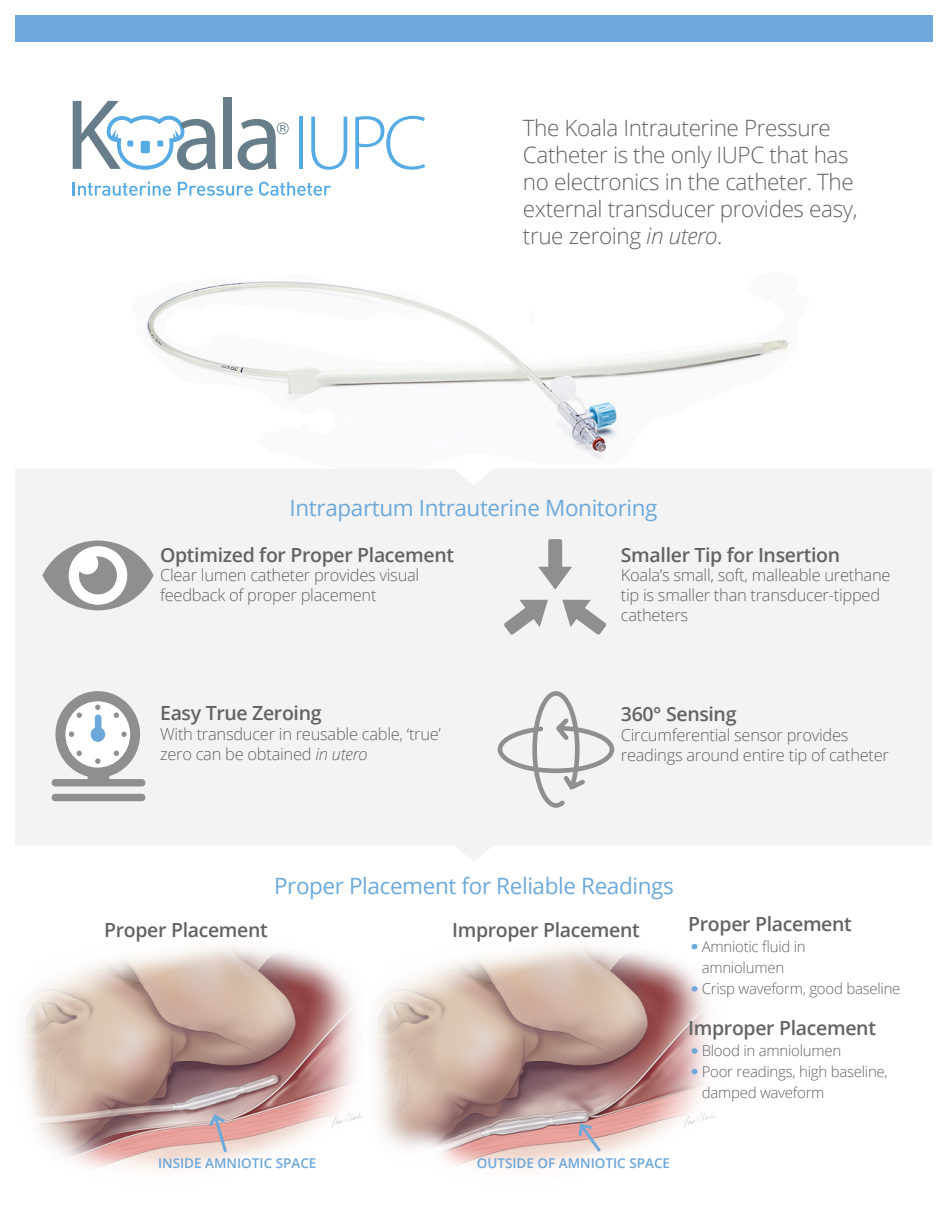
<style>
.page{position:relative;width:948px;height:1218px;background:#fff}
.page>*{position:absolute;margin:0;border:0;box-sizing:border-box;transform-origin:0 0}
.Headline{font:300 22.5px/27px "Open Sans";letter-spacing:-.015em;color:#636366}
.t1{font:22.5px "Open Sans";letter-spacing:-.015em;color:#6da9db}
.t2{font:600 19.5px "Open Sans";letter-spacing:-.015em;color:#636366}
.t3{font:300 16.5px/19.8px "Open Sans";letter-spacing:-.015em;color:#636366}
.t4{font:300 15px/21px "Open Sans";letter-spacing:-.015em;color:#636366}
.t5{font:600 13.5px "Open Sans";color:#6ba6d9}
.s1{font-style:italic}
</style>
<div class="page">
<img style="left:22px;top:943px;width:695px;height:226px">
<div style="left:15px;top:15px;width:918px;height:27px;background:#6da9db"></div>
<img style="left:145px;top:281px;width:644px;height:178px">
<div style="left:15px;top:469px;width:917px;height:392px;background:#f3f3f3"></div>
<svg style="left:73px;top:182px;width:98px;height:14px"></svg>
<svg style="left:178px;top:182px;width:75px;height:14px"></svg>
<svg style="left:259px;top:182px;width:72px;height:14px"></svg>
<svg style="left:73px;top:101px;width:143px;height:69px"></svg>
<div style="left:224px;top:97px;width:8px;height:72px;background:#677e8a"></div>
<hr style="left:300px;top:117px;width:3px;height:52px;background:#56abe5">
<svg style="left:311px;top:117px;width:36px;height:53px"></svg>
<svg style="left:355px;top:116px;width:70px;height:54px"></svg>
<svg style="left:238px;top:119px;width:51px;height:51px"></svg>
<svg style="left:692px;top:944px;width:6px;height:5px"></svg>
<svg style="left:692px;top:986px;width:6px;height:6px"></svg>
<svg style="left:692px;top:1048px;width:6px;height:6px"></svg>
<svg style="left:692px;top:1069px;width:6px;height:5px"></svg>
<svg style="left:42px;top:541px;width:112px;height:69px"></svg>
<div style="left:69px;top:546px;width:58px;height:59px;border:10px solid #fff;border-radius:50%"></div>
<div style="left:76px;top:552px;width:22px;height:22px;background:#fff;border-radius:50%"></div>
<svg style="left:52px;top:691px;width:93px;height:110px"></svg>
<svg style="left:577px;top:1121px;width:27px;height:34px"></svg>
<svg style="left:538px;top:539px;width:34px;height:51px"></svg>
<svg style="left:504px;top:600px;width:44px;height:35px"></svg>
<svg style="left:562px;top:600px;width:44px;height:35px"></svg>
<svg style="left:498px;top:691px;width:116px;height:117px"></svg>
<svg style="left:206px;top:1112px;width:23px;height:44px"></svg>
<p class="Headline" style="left:523px;top:113px;width:336px">The Koala Intrauterine Pressure<br>Catheter is the only IUPC that has no electronics in the catheter. The external transducer provides easy, true zeroing <span class="s1">in utero</span>.</p>
<p class="t1" style="left:290px;top:493px;width:369px">Intrapartum Intrauterine Monitoring</p>
<p class="t2" style="left:160px;top:541px;width:296px">Optimized for Proper Placement</p>
<p class="t3" style="left:160px;top:565px;width:261px">Clear lumen catheter provides visual feedback of proper placement</p>
<p class="t2" style="left:160px;top:700px;width:163px">Easy True Zeroing</p>
<p class="t3" style="left:160px;top:724px;width:282px">With transducer in reusable cable, ‘true’ zero can be obtained <span class="s1">in utero</span></p>
<p class="t2" style="left:621px;top:541px;width:221px">Smaller Tip for Insertion</p>
<p class="t3" style="left:621px;top:565px;width:271px">Koala’s small, soft, malleable urethane tip is smaller than transducer-tipped catheters</p>
<p class="t2" style="left:621px;top:701px;width:117px">360° Sensing</p>
<p class="t3" style="left:621px;top:725px;width:229px">Circumferential sensor provides</p>
<p class="t3" style="left:621px;top:745px;width:270px">readings around entire tip of catheter</p>
<p class="t1" style="left:274px;top:870px;width:401px">Proper Placement for Reliable Readings</p>
<p class="t2" style="left:104px;top:916px;width:165px">Proper Placement</p>
<p class="t2" style="left:452px;top:916px;width:189px">Improper Placement</p>
<p class="t2" style="left:688px;top:910px;width:165px">Proper Placement</p>
<p class="t4" style="left:702px;top:935px;width:106px">Amniotic fluid in</p>
<p class="t4" style="left:702px;top:956px;width:84px">amniolumen</p>
<p class="t4" style="left:702px;top:977px;width:200px">Crisp waveform, good baseline</p>
<p class="t2" style="left:688px;top:1015px;width:189px">Improper Placement</p>
<p class="t4" style="left:702px;top:1040px;width:141px">Blood in amniolumen</p>
<p class="t4" style="left:702px;top:1061px;width:188px">Poor readings, high baseline, damped waveform</p>
<p class="t5" style="left:158px;top:1154px;width:160px">INSIDE AMNIOTIC SPACE</p>
<p class="t5" style="left:477px;top:1154px;width:195px">OUTSIDE OF AMNIOTIC SPACE</p>
</div>
